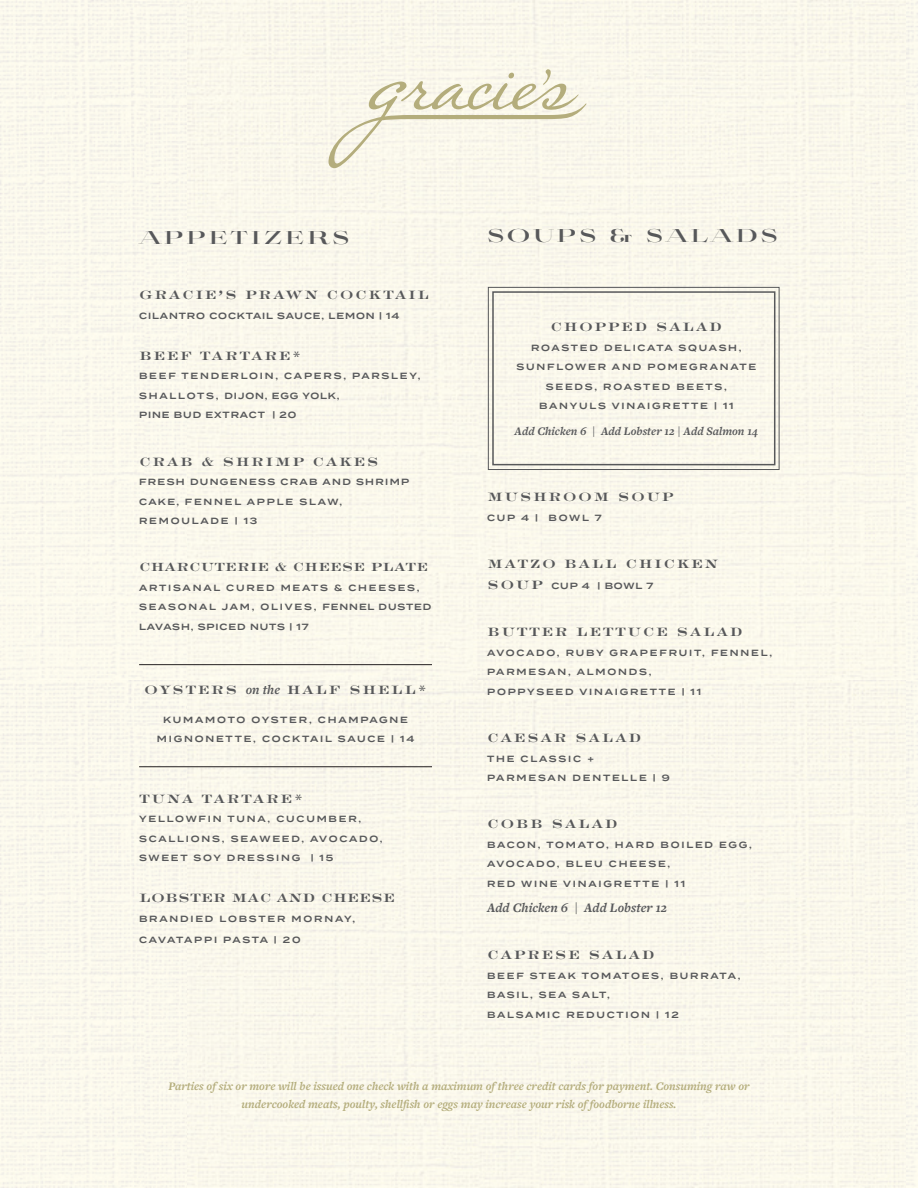
<style>
.page{position:relative;width:918px;height:1188px;background:#fff}
.page>*{position:absolute;margin:0;border:0;box-sizing:border-box;transform-origin:0 0}
.t1{font:18px "Engravers LT Std Bold Face";letter-spacing:.075em;color:#57585a}
.t2{font:900 18px "Aviano Didone";letter-spacing:.15em;color:#57585a}
.t3{font:18px "Engravers LT Std Bold Face";color:#57585a}
.t4{font:17.7px "Engravers LT Std Bold Face";color:#57585a}
.t5{font:italic 700 13.5px "Freight Text Pro";color:#57585a}
.t6{font:italic 700 12px/18px "Freight Text Pro";color:#b4ad7c;text-align:center}
.t7{font:italic 700 12px "Freight Text Pro";color:#57585a}
.t8{font:600 9px/19.5px "Termina";letter-spacing:.2em;color:#57585a}
.t9{font:600 9px "Termina";letter-spacing:.1em;color:#57585a}
.t10{font:600 9px/19.5px "Termina";letter-spacing:.15em;color:#57585a}
.t11{font:600 9px "Termina";letter-spacing:.175em;color:#57585a}
.s1{font-family:"Freight Text Pro";font-weight:700;font-style:italic;font-size:13.5px}
.s2{font-family:"Engravers LT Std Bold Face";font-weight:400;font-size:18px}
</style>
<div class="page">
<div style="left:488px;top:287px;width:291px;height:183px;border:1px solid #57585a"></div>
<div style="left:492px;top:291px;width:283px;height:174px;border:2px solid #57585a"></div>
<hr style="left:139px;top:664px;width:293px;height:1px;background:#231f20">
<hr style="left:139px;top:766px;width:293px;height:1px;background:#231f20">
<svg style="left:328px;top:69px;width:259px;height:99px;background:#f0eddd"></svg>
<p class="t2" style="left:139px;top:227px;width:212px">APPETIZERS</p>
<p class="t2" style="left:487px;top:226px;width:292px">SOUPS &amp; SALADS</p>
<p class="t1" style="left:139px;top:286px;width:292px">GRACIE’S PRAWN COCKTAIL</p>
<p class="t9" style="left:139px;top:309px;width:262px">CILANTRO COCKTAIL SAUCE, LEMON | 14</p>
<p class="t1" style="left:139px;top:346px;width:164px">BEEF TARTARE*</p>
<p class="t8" style="left:139px;top:367px;width:283px">BEEF TENDERLOIN, CAPERS, PARSLEY,</p>
<p class="t9" style="left:139px;top:389px;width:202px">SHALLOTS, DIJON, EGG YOLK,</p>
<p class="t9" style="left:139px;top:409px;width:159px">PINE BUD EXTRACT | 20</p>
<p class="t1" style="left:139px;top:452px;width:241px">CRAB &amp; SHRIMP CAKES</p>
<p class="t10" style="left:139px;top:472px;width:272px">FRESH DUNGENESS CRAB AND SHRIMP<br>CAKE, FENNEL APPLE SLAW,</p>
<p class="t8" style="left:139px;top:511px;width:120px">REMOULADE | 13</p>
<p class="t4" style="left:139px;top:558px;width:291px">CHARCUTERIE &amp; CHEESE PLATE</p>
<p class="t8" style="left:139px;top:578px;width:294px">ARTISANAL CURED MEATS &amp; CHEESES,<br>SEASONAL JAM, OLIVES, FENNEL DUSTED<br>LAVASH, SPICED NUTS | 17</p>
<p class="t1" style="left:144px;top:681px;width:284px">OYSTERS <span class="s1">on the</span> HALF SHELL*</p>
<p class="t8" style="left:163px;top:710px;width:246px">KUMAMOTO OYSTER, CHAMPAGNE</p>
<p class="t8" style="left:157px;top:729px;width:259px">MIGNONETTE, COCKTAIL SAUCE | 14</p>
<p class="t1" style="left:139px;top:789px;width:165px">TUNA TARTARE*</p>
<p class="t8" style="left:139px;top:809px;width:224px">YELLOWFIN TUNA, CUCUMBER,</p>
<p class="t8" style="left:139px;top:829px;width:245px">SCALLIONS, SEAWEED, AVOCADO,<br>SWEET SOY DRESSING | 15</p>
<p class="t3" style="left:139px;top:889px;width:257px">LOBSTER MAC AND CHEESE</p>
<p class="t8" style="left:139px;top:909px;width:218px">BRANDIED LOBSTER MORNAY,</p>
<p class="t11" style="left:139px;top:934px;width:163px">CAVATAPPI PASTA | 20</p>
<p class="t1" style="left:551px;top:318px;width:173px">CHOPPED SALAD</p>
<p class="t8" style="left:531px;top:338px;width:212px">ROASTED DELICATA SQUASH,</p>
<p class="t8" style="left:516px;top:357px;width:241px;text-align:center">SUNFLOWER AND POMEGRANATE<br>SEEDS, ROASTED BEETS,</p>
<p class="t8" style="left:539px;top:396px;width:196px">BANYULS VINAIGRETTE | 11</p>
<p class="t7" style="left:515px;top:423px;width:245px">Add Chicken 6 | Add Lobster 12 | Add Salmon 14</p>
<p class="t1" style="left:487px;top:488px;width:188px">MUSHROOM SOUP</p>
<p class="t8" style="left:487px;top:508px;width:116px">CUP 4 | BOWL 7</p>
<p class="t1" style="left:487px;top:554px;width:233px">MATZO BALL CHICKEN</p>
<p class="t8" style="left:487px;top:576px;width:168px"><span class="s2">SOUP</span> CUP 4 | BOWL 7</p>
<p class="t1" style="left:487px;top:623px;width:257px">BUTTER LETTUCE SALAD</p>
<p class="t8" style="left:487px;top:643px;width:287px">AVOCADO, RUBY GRAPEFRUIT, FENNEL,<br>PARMESAN, ALMONDS,</p>
<p class="t8" style="left:487px;top:682px;width:216px">POPPYSEED VINAIGRETTE | 11</p>
<p class="t1" style="left:487px;top:729px;width:156px">CAESAR SALAD</p>
<p class="t8" style="left:487px;top:749px;width:108px">THE CLASSIC +</p>
<p class="t8" style="left:487px;top:768px;width:184px">PARMESAN DENTELLE | 9</p>
<p class="t1" style="left:487px;top:815px;width:132px">COBB SALAD</p>
<p class="t8" style="left:487px;top:835px;width:266px">BACON, TOMATO, HARD BOILED EGG,</p>
<p class="t8" style="left:487px;top:854px;width:185px">AVOCADO, BLEU CHEESE,</p>
<p class="t8" style="left:487px;top:874px;width:200px">RED WINE VINAIGRETTE | 11</p>
<p class="t5" style="left:487px;top:899px;width:182px">Add Chicken 6 | Add Lobster 12</p>
<p class="t1" style="left:487px;top:946px;width:169px">CAPRESE SALAD</p>
<p class="t8" style="left:487px;top:966px;width:255px">BEEF STEAK TOMATOES, BURRATA,<br>BASIL, SEA SALT,</p>
<p class="t8" style="left:487px;top:1005px;width:193px">BALSAMIC REDUCTION | 12</p>
<p class="t6" style="left:168px;top:1077px;width:583px">Parties of six or more will be issued one check with a maximum of three credit cards for payment. Consuming raw or undercooked meats, poulty, shellfish or eggs may increase your risk of foodborne illness.</p>
</div>
